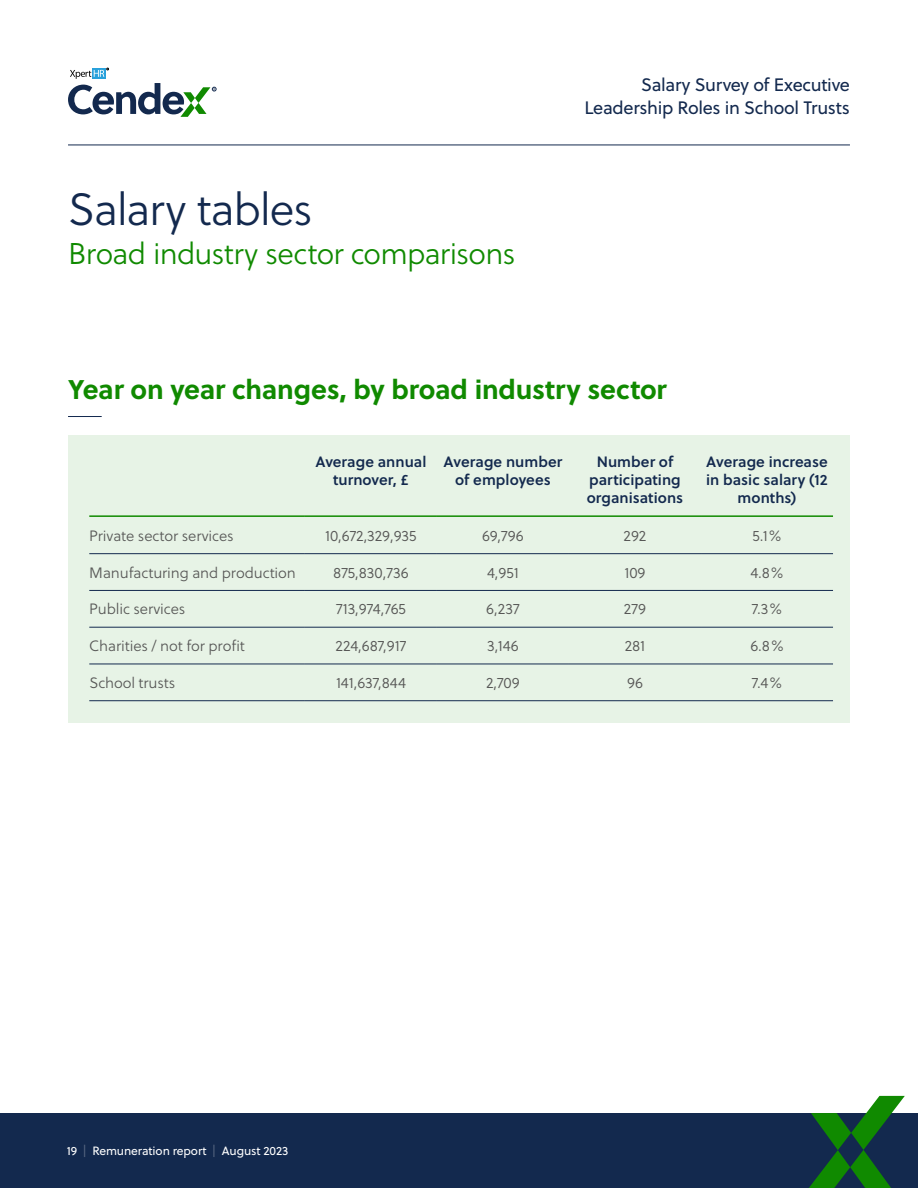
<style>
.page{position:relative;width:918px;height:1188px;background:#fff}
.page>*{position:absolute;margin:0;border:0;box-sizing:border-box;transform-origin:0 0}
.t1{font:45px "Soleil Lt";letter-spacing:-.03em;color:#13294e}
.t2{font:30px "Soleil Lt";letter-spacing:-.025em;color:#108a00}
.t3{font:700 27px "Soleil";letter-spacing:-.005em;color:#108a00}
.t4{font:18px/22.5px "Soleil";letter-spacing:-.02em;color:#13294e;text-align:right}
.t5{font:15px "Soleil Lt";letter-spacing:-.01em;color:#575756}
.t6{font:15px/18px "Soleil Sb";color:#13294e;text-align:center}
.t7{font:12px "Soleil";letter-spacing:-.01em;color:#fff}
.s1{color:#5a6983}
</style>
<div class="page">
<div style="left:0;top:1113px;width:918px;height:75px;background:#13294e"></div>
<hr style="left:68px;top:145px;width:782px;height:1px;background:#13294e">
<svg style="left:68px;top:68px;width:148px;height:49px"></svg>
<svg style="left:809px;top:1096px;width:96px;height:92px"></svg>
<hr style="left:68px;top:416px;width:34px;height:1px;background:#13294e">
<div style="left:68px;top:435px;width:782px;height:287px;background:#e7f3e6"></div>
<hr style="left:89px;top:515px;width:216px;height:2px;background:#108a00">
<hr style="left:305px;top:515px;width:132px;height:2px;background:#108a00">
<hr style="left:437px;top:515px;width:132px;height:2px;background:#108a00">
<hr style="left:569px;top:515px;width:132px;height:2px;background:#108a00">
<hr style="left:701px;top:515px;width:132px;height:2px;background:#108a00">
<hr style="left:89px;top:553px;width:216px;height:1px;background:#13294e">
<hr style="left:305px;top:553px;width:132px;height:1px;background:#13294e">
<hr style="left:437px;top:553px;width:132px;height:1px;background:#13294e">
<hr style="left:569px;top:553px;width:132px;height:1px;background:#13294e">
<hr style="left:701px;top:553px;width:132px;height:1px;background:#13294e">
<hr style="left:89px;top:590px;width:216px;height:1px;background:#13294e">
<hr style="left:305px;top:590px;width:132px;height:1px;background:#13294e">
<hr style="left:437px;top:590px;width:132px;height:1px;background:#13294e">
<hr style="left:569px;top:590px;width:132px;height:1px;background:#13294e">
<hr style="left:701px;top:590px;width:132px;height:1px;background:#13294e">
<hr style="left:89px;top:627px;width:216px;height:1px;background:#13294e">
<hr style="left:305px;top:627px;width:132px;height:1px;background:#13294e">
<hr style="left:437px;top:627px;width:132px;height:1px;background:#13294e">
<hr style="left:569px;top:627px;width:132px;height:1px;background:#13294e">
<hr style="left:701px;top:627px;width:132px;height:1px;background:#13294e">
<hr style="left:89px;top:664px;width:216px;height:1px;background:#13294e">
<hr style="left:305px;top:664px;width:132px;height:1px;background:#13294e">
<hr style="left:437px;top:664px;width:132px;height:1px;background:#13294e">
<hr style="left:569px;top:664px;width:132px;height:1px;background:#13294e">
<hr style="left:701px;top:664px;width:132px;height:1px;background:#13294e">
<hr style="left:89px;top:700px;width:216px;height:1px;background:#13294e">
<hr style="left:305px;top:700px;width:132px;height:1px;background:#13294e">
<hr style="left:437px;top:700px;width:132px;height:1px;background:#13294e">
<hr style="left:569px;top:700px;width:132px;height:1px;background:#13294e">
<hr style="left:701px;top:700px;width:132px;height:1px;background:#13294e">
<h1 class="t1" style="left:68px;top:178px;width:246px">Salary tables</h1>
<h2 class="t2" style="left:68px;top:233px;width:449px">Broad industry sector comparisons</h2>
<p class="t4" style="left:584px;top:73px;width:267px">Salary Survey of Executive<br>Leadership Roles in School Trusts</p>
<h3 class="t3" style="left:68px;top:369px;width:600px">Year on year changes, by broad industry sector</h3>
<p class="t6" style="left:315px;top:452px;width:113px">Average annual turnover, £</p>
<p class="t6" style="left:444px;top:452px;width:120px">Average number of employees</p>
<p class="t6" style="left:587px;top:452px;width:98px">Number of participating organisations</p>
<p class="t6" style="left:706px;top:452px;width:123px">Average increase in basic salary (12 months)</p>
<p class="t5" style="left:89px;top:525px;width:146px">Private sector services</p>
<p class="t5" style="left:325px;top:525px;width:93px">10,672,329,935</p>
<p class="t5" style="left:482px;top:525px;width:43px">69,796</p>
<p class="t5" style="left:624px;top:525px;width:24px">292</p>
<p class="t5" style="left:752px;top:525px;width:31px">5.1%</p>
<p class="t5" style="left:89px;top:562px;width:208px">Manufacturing and production</p>
<p class="t5" style="left:333px;top:562px;width:77px">875,830,736</p>
<p class="t5" style="left:487px;top:562px;width:33px">4,951</p>
<p class="t5" style="left:624px;top:562px;width:23px">109</p>
<p class="t5" style="left:750px;top:562px;width:35px">4.8%</p>
<p class="t5" style="left:89px;top:599px;width:98px">Public services</p>
<p class="t5" style="left:336px;top:599px;width:71px">713,974,765</p>
<p class="t5" style="left:486px;top:599px;width:35px">6,237</p>
<p class="t5" style="left:624px;top:599px;width:24px">279</p>
<p class="t5" style="left:752px;top:599px;width:32px">7.3%</p>
<p class="t5" style="left:89px;top:635px;width:157px">Charities / not for profit</p>
<p class="t5" style="left:336px;top:635px;width:72px">224,687,917</p>
<p class="t5" style="left:487px;top:635px;width:33px">3,146</p>
<p class="t5" style="left:625px;top:635px;width:22px">281</p>
<p class="t5" style="left:750px;top:635px;width:35px">6.8%</p>
<p class="t5" style="left:89px;top:672px;width:88px">School trusts</p>
<p class="t5" style="left:336px;top:672px;width:71px">141,637,844</p>
<p class="t5" style="left:486px;top:672px;width:35px">2,709</p>
<p class="t5" style="left:627px;top:672px;width:17px">96</p>
<p class="t5" style="left:752px;top:672px;width:32px">7.4%</p>
<p class="t7" style="left:67px;top:1142px;width:223px">19 <span class="s1">|</span> Remuneration report <span class="s1">|</span> August 2023</p>
</div>
